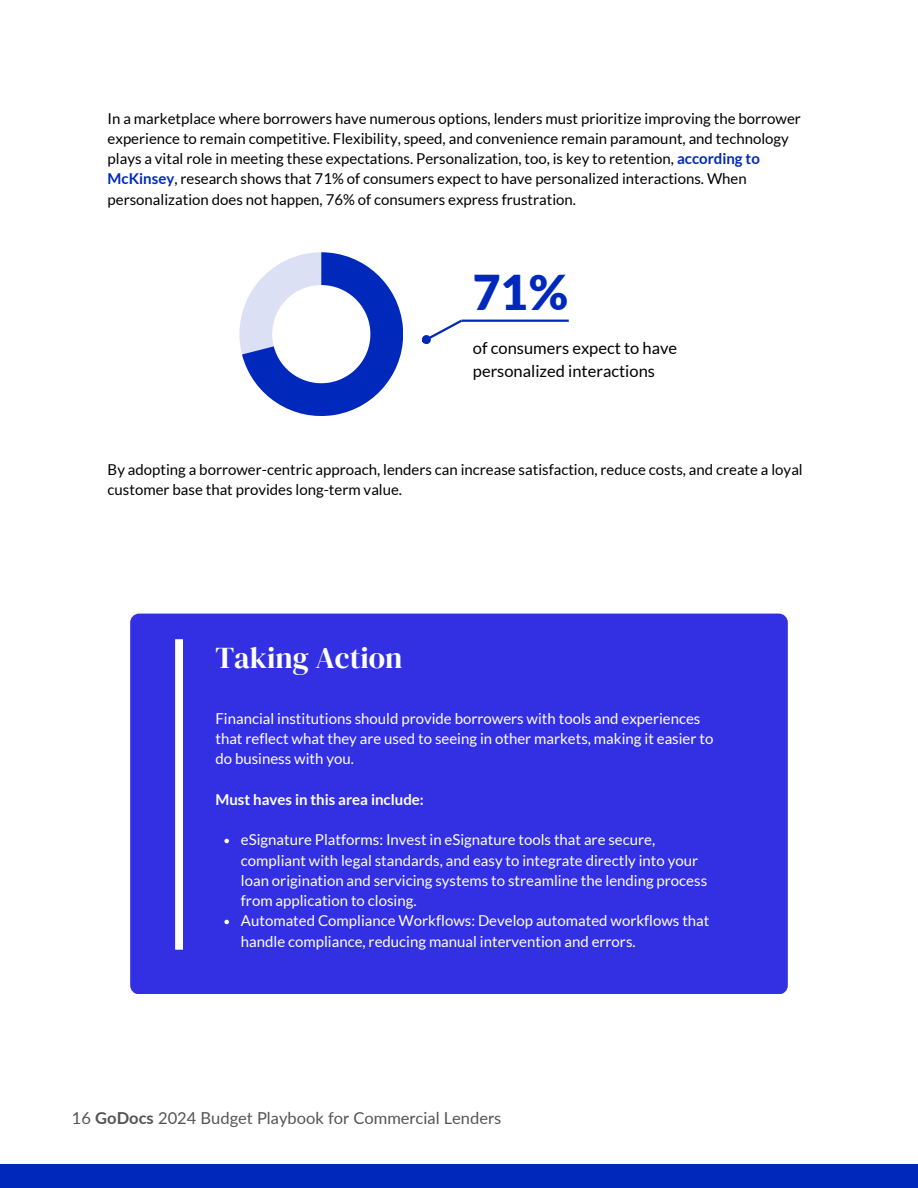
<style>
.page{position:relative;width:918px;height:1188px;background:#fff}
.page>*{position:absolute;margin:0;border:0;box-sizing:border-box;transform-origin:0 0}
.t1{font:900 48px "Lato";color:#0029bb}
.t2{font:30px "DM Serif Display";color:#fefefe}
.t3{font:16.5px/22.5px "Lato";color:#000}
.t4{font:16.5px "Lato";color:#545454}
.t5{font:15px/20.2px "Lato";color:#000}
.t6{font:15px/20.2px "Lato";color:#fff}
.t7{font:700 15px "Lato";color:#fff}
.s1{font-weight:700;color:#0029bb}
.s2{font-weight:700}
</style>
<div class="page">
<div style="left:0;top:1165px;width:918px;height:23px;background:#0029bb"></div>
<svg style="left:239px;top:252px;width:164px;height:164px"></svg>
<svg style="left:421px;top:319px;width:44px;height:25px"></svg>
<hr style="left:462px;top:320px;width:107px;height:2px;background:#0029bb">
<div style="left:130px;top:614px;width:658px;height:380px;background:#3330e4;border-radius:9px"></div>
<svg style="left:224px;top:839px;width:5px;height:4px"></svg>
<svg style="left:224px;top:920px;width:5px;height:4px"></svg>
<div style="left:175px;top:639px;width:8px;height:311px;background:#fefefe"></div>
<p class="t5" style="left:108px;top:108px;width:695px">In a marketplace where borrowers have numerous options, lenders must prioritize improving the borrower experience to remain competitive. Flexibility, speed, and convenience remain paramount, and technology plays a vital role in meeting these expectations. Personalization, too, is key to retention, <span class="s1">according to McKinsey</span>, research shows that 71% of consumers expect to have personalized interactions. When personalization does not happen, 76% of consumers express frustration.</p>
<h2 class="t1" style="left:473px;top:262px;width:97px">71%</h2>
<p class="t3" style="left:473px;top:337px;width:206px">of consumers expect to have personalized interactions</p>
<h1 class="t5" style="left:108px;top:459px;width:697px">By adopting a borrower-centric approach, lenders can increase satisfaction, reduce costs, and create a loyal customer base that provides long-term value.</h1>
<p class="t2" style="left:215px;top:637px;width:189px">Taking Action</p>
<h3 class="t6" style="left:215px;top:708px;width:499px">Financial institutions should provide borrowers with tools and experiences that reflect what they are used to seeing in other markets, making it easier to do business with you.</h3>
<p class="t7" style="left:215px;top:790px;width:210px">Must haves in this area include:</p>
<p class="t6" style="left:241px;top:830px;width:468px">eSignature Platforms: Invest in eSignature tools that are secure, compliant with legal standards, and easy to integrate directly into your loan origination and servicing systems to streamline the lending process from application to closing.</p>
<p class="t6" style="left:241px;top:911px;width:470px">Automated Compliance Workflows: Develop automated workflows that handle compliance, reducing manual intervention and errors.</p>
<p class="t4" style="left:72px;top:1108px;width:431px">16 <span class="s2">GoDocs</span> 2024 Budget Playbook for Commercial Lenders</p>
</div>
